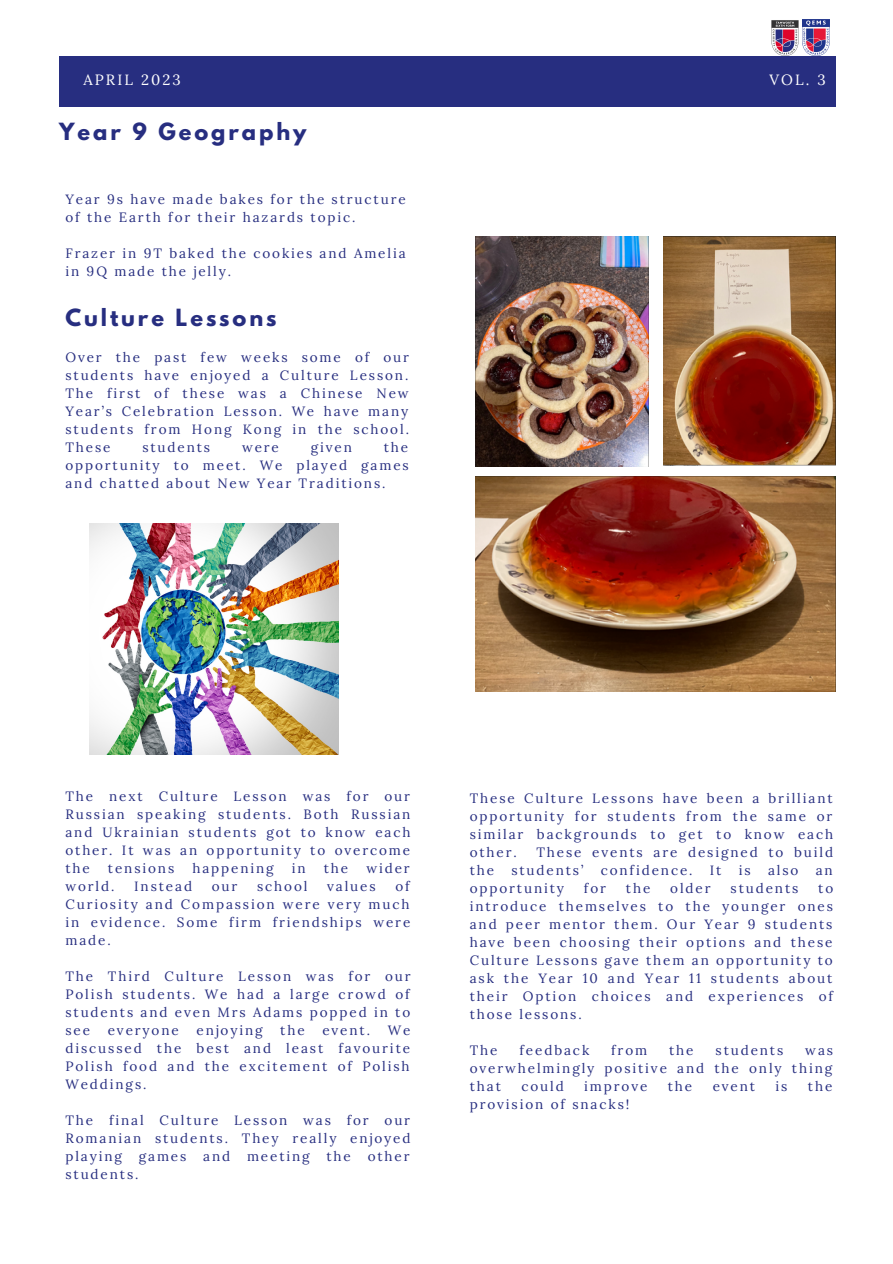
<style>
.page{position:relative;width:893px;height:1264px;background:#fff}
.page>*{position:absolute;margin:0;border:0;box-sizing:border-box;transform-origin:0 0}
.t1{font:700 21px "League Spartan";letter-spacing:.14em;color:#272e80}
.t2{font:14.85px "Lora";letter-spacing:.14em;color:#fff}
.t3{font:13.5px/18px "Lora";letter-spacing:.14em;color:#272e80;text-align:justify}
</style>
<div class="page">
<div style="left:59px;top:56px;width:776px;height:51px;background:#272e80"></div>
<img style="left:802px;top:20px;width:27px;height:36px">
<img style="left:771px;top:20px;width:27px;height:36px">
<img style="left:476px;top:237px;width:172px;height:229px">
<img style="left:476px;top:477px;width:359px;height:214px">
<img style="left:663px;top:236px;width:172px;height:230px">
<img style="left:89px;top:523px;width:250px;height:231px">
<p class="t2" style="left:83px;top:70px;width:99px">APRIL 2023</p>
<p class="t2" style="left:769px;top:70px;width:58px">VOL. 3</p>
<h1 class="t1" style="left:59px;top:121px;width:249px">Year 9 Geography</h1>
<p class="t3" style="left:65px;top:190px;width:342px">Year 9s have made bakes for the structure of the Earth for their hazards topic.</p>
<p class="t3" style="left:65px;top:244px;width:342px">Frazer in 9T baked the cookies and Amelia in 9Q made the jelly.</p>
<h1 class="t1" style="left:65px;top:307px;width:212px">Culture Lessons</h1>
<p class="t3" style="left:65px;top:348px;width:345px">Over the past few weeks some of our students have enjoyed a Culture Lesson.<br>The first of these was a Chinese New Year’s Celebration Lesson. We have many students from Hong Kong in the school.<br>These</p>
<p class="t3" style="left:65px;top:438px;width:345px;text-indent:318px">the opportunity to meet. We played games and chatted about New Year Traditions.</p>
<p class="t3" style="left:142px;top:438px;width:69px">students</p>
<p class="t3" style="left:242px;top:438px;width:38px">were</p>
<p class="t3" style="left:311px;top:438px;width:43px">given</p>
<p class="t3" style="left:65px;top:787px;width:346px">The next Culture Lesson was for our Russian speaking students. Both Russian and Ukrainian students got to know each other. It was an opportunity to overcome the</p>
<p class="t3" style="left:108px;top:859px;width:68px">tensions</p>
<p class="t3" style="left:192px;top:859px;width:83px">happening</p>
<p class="t3" style="left:292px;top:859px;width:15px">in</p>
<p class="t3" style="left:324px;top:859px;width:26px">the</p>
<p class="t3" style="left:366px;top:859px;width:45px">wider</p>
<p class="t3" style="left:65px;top:876px;width:51px">world.</p>
<p class="t3" style="left:134px;top:876px;width:59px">Instead</p>
<p class="t3" style="left:212px;top:876px;width:27px">our</p>
<p class="t3" style="left:257px;top:876px;width:52px">school</p>
<p class="t3" style="left:327px;top:876px;width:50px">values</p>
<p class="t3" style="left:65px;top:876px;width:346px;text-indent:330px">of Curiosity and Compassion were very much in evidence. Some firm friendships were made.</p>
<p class="t3" style="left:65px;top:966px;width:346px">The Third Culture Lesson was for our Polish students. We had a large crowd of students and even Mrs Adams popped in to see</p>
<p class="t3" style="left:108px;top:1020px;width:73px">everyone</p>
<p class="t3" style="left:196px;top:1020px;width:68px">enjoying</p>
<p class="t3" style="left:280px;top:1020px;width:26px">the</p>
<p class="t3" style="left:322px;top:1020px;width:49px">event.</p>
<p class="t3" style="left:65px;top:1020px;width:346px;text-indent:322px">We discussed the best and least favourite Polish food and the excitement of Polish Weddings.</p>
<p class="t3" style="left:65px;top:1110px;width:346px">The final Culture Lesson was for our Romanian students. They really enjoyed playing games and meeting the other students.</p>
<p class="t3" style="left:469px;top:788px;width:365px">These Culture Lessons have been a brilliant opportunity for students from the same or similar backgrounds to get to know each other.</p>
<p class="t3" style="left:536px;top:842px;width:298px">These events are designed to build</p>
<p class="t3" style="left:469px;top:860px;width:26px">the</p>
<p class="t3" style="left:511px;top:860px;width:74px">students’</p>
<p class="t3" style="left:600px;top:860px;width:93px">confidence.</p>
<p class="t3" style="left:709px;top:860px;width:13px">It</p>
<p class="t3" style="left:738px;top:860px;width:13px">is</p>
<p class="t3" style="left:768px;top:860px;width:32px">also</p>
<p class="t3" style="left:815px;top:860px;width:19px">an</p>
<p class="t3" style="left:469px;top:878px;width:96px">opportunity</p>
<p class="t3" style="left:584px;top:878px;width:24px">for</p>
<p class="t3" style="left:626px;top:878px;width:26px">the</p>
<p class="t3" style="left:670px;top:878px;width:42px">older</p>
<p class="t3" style="left:730px;top:878px;width:69px">students</p>
<p class="t3" style="left:469px;top:878px;width:365px;text-indent:348px">to introduce themselves to the younger ones and peer mentor them. Our Year 9 students have been choosing their options and these Culture Lessons gave them an opportunity to ask the Year 10 and Year 11 students about their Option choices and experiences of those lessons.</p>
<p class="t3" style="left:469px;top:1040px;width:29px">The</p>
<p class="t3" style="left:519px;top:1040px;width:71px">feedback</p>
<p class="t3" style="left:611px;top:1040px;width:38px">from</p>
<p class="t3" style="left:669px;top:1040px;width:26px">the</p>
<p class="t3" style="left:715px;top:1040px;width:69px">students</p>
<p class="t3" style="left:469px;top:1040px;width:365px;text-indent:335px">was overwhelmingly positive and the only thing that</p>
<p class="t3" style="left:521px;top:1076px;width:44px">could</p>
<p class="t3" style="left:584px;top:1076px;width:65px">improve</p>
<p class="t3" style="left:667px;top:1076px;width:26px">the</p>
<p class="t3" style="left:712px;top:1076px;width:44px">event</p>
<p class="t3" style="left:775px;top:1076px;width:13px">is</p>
<p class="t3" style="left:807px;top:1076px;width:26px">the</p>
<p class="t3" style="left:469px;top:1094px;width:161px">provision of snacks!</p>
</div>
